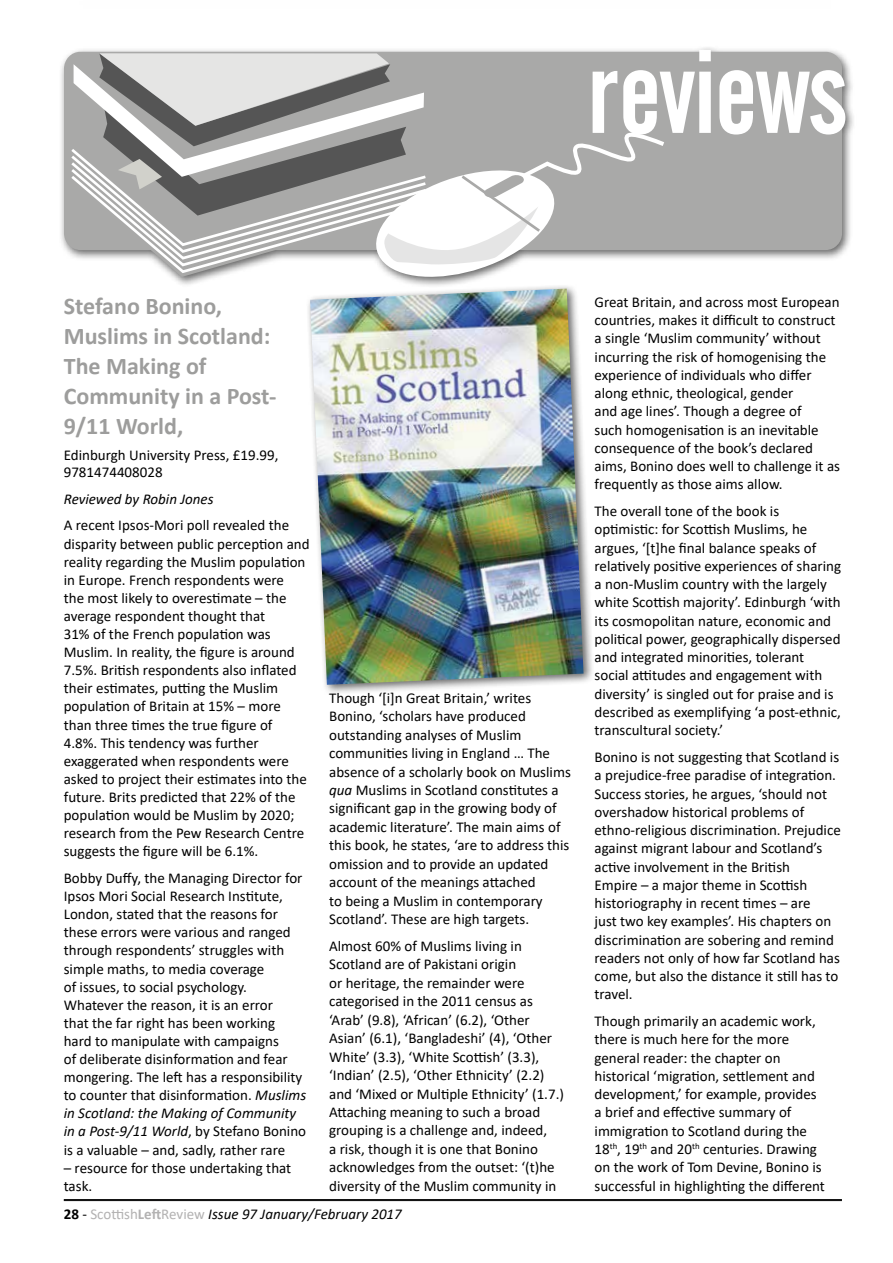
<style>
.page{position:relative;width:893px;height:1263px;background:#fff}
.page>*{position:absolute;margin:0;border:0;box-sizing:border-box;transform-origin:0 0}
.t1{font:117.6px "Alternate Gothic No 2 BT";letter-spacing:-.01em;color:#fff}
.t2{font:700 24px/30.2px "Calibri";color:#9d9d9c}
.t3{font:15px/18.3px "Calibri";color:#000}
.t4{font:italic 15px "Calibri";color:#000}
.s1{font-style:italic}
.s2{font-weight:700;font-style:normal}
.s3{font-style:normal}
.s4{font-style:normal;color:#b3b2b2}
.s5{font-weight:700;font-style:normal;color:#b3b2b2}
</style>
<div class="page">
<hr style="left:64px;top:1199px;width:778px;height:1px;background:#000">
<hr style="left:64px;top:1200px;width:778px;height:1px;background:#000">
<div style="left:59px;top:0;width:797px;height:288px;background:#000;opacity:.6"></div>
<div style="left:64px;top:52px;width:778px;height:198px;background:#a9a9a8;border-radius:17px"></div>
<svg style="left:68px;top:53px;width:609px;height:229px"></svg>
<div style="left:305px;top:284px;width:289px;height:411px;background:#000;opacity:.6"></div>
<img style="left:310px;top:289px;width:273px;height:396px">
<h1 class="t1" style="left:587px;top:27px;width:262px">reviews</h1>
<h2 class="t2" style="left:64px;top:290px;width:214px">Stefano Bonino,<br>Muslims in Scotland:<br>The Making of<br>Community in a Post-<br>9/11 World,</h2>
<p class="t3" style="left:64px;top:446px;width:216px;line-height:17.4px">Edinburgh University Press, £19.99,<br>9781474408028</p>
<p class="t4" style="left:64px;top:488px;width:151px">Reviewed by Robin Jones</p>
<p class="t3" style="left:64px;top:516px;width:247px">A recent Ipsos-Mori poll revealed the disparity between public perception and reality regarding the Muslim population in Europe. French respondents were<br>the most likely to overestimate – the average respondent thought that<br>31% of the French population was Muslim. In reality, the figure is around 7.5%. British respondents also inflated their estimates, putting the Muslim population of Britain at 15% – more than three times the true figure of 4.8%. This tendency was further exaggerated when respondents were asked to project their estimates into the future. Brits predicted that 22% of the population would be Muslim by 2020; research from the Pew Research Centre suggests the figure will be 6.1%.</p>
<p class="t3" style="left:64px;top:868px;width:244px">Bobby Duffy, the Managing Director for Ipsos Mori Social Research Institute, London, stated that the reasons for these errors were various and ranged through respondents’ struggles with simple maths, to media coverage<br>of issues, to social psychology.<br>Whatever the reason, it is an error<br>that the far right has been working hard to manipulate with campaigns<br>of deliberate disinformation and fear mongering. The left has a responsibility to counter that disinformation. <span class="s1">Muslims in Scotland: the Making of Community in a Post-9/11 World</span>, by Stefano Bonino is a valuable – and, sadly, rather rare</p>
<p class="t3" style="left:64px;top:1158px;width:229px">– resource for those undertaking that task.</p>
<p class="t3" style="left:329px;top:688px;width:243px">Though ‘[i]n Great Britain,’ writes Bonino, ‘scholars have produced outstanding analyses of Muslim communities living in England … The absence of a scholarly book on Muslims <span class="s1">qua</span> Muslims in Scotland constitutes a significant gap in the growing body of academic literature’. The main aims of this book, he states, ‘are to address this omission and to provide an updated account of the meanings attached<br>to being a Muslim in contemporary Scotland’. These are high targets.</p>
<p class="t3" style="left:329px;top:936px;width:236px">Almost 60% of Muslims living in Scotland are of Pakistani origin<br>or heritage, the remainder were categorised in the 2011 census as ‘Arab’ (9.8), ‘African’ (6.2), ‘Other Asian’ (6.1), ‘Bangladeshi’ (4), ‘Other White’ (3.3), ‘White Scottish’ (3.3), ‘Indian’ (2.5), ‘Other Ethnicity’ (2.2) and ‘Mixed or Multiple Ethnicity’ (1.7.)<br>Attaching meaning to such a broad grouping is a challenge and, indeed,<br>a risk, though it is one that Bonino acknowledges from the outset: ‘(t)he diversity of the Muslim community in</p>
<p class="t4" style="left:64px;top:1203px;width:340px"><span class="s2">28</span> <span class="s3">-</span> <span class="s4">Scottish</span><span class="s5">Left</span><span class="s4">Review</span> Issue 97 January/February 2017</p>
<p class="t3" style="left:595px;top:292px;width:247px">Great Britain, and across most European countries, makes it difficult to construct a single ‘Muslim community’ without incurring the risk of homogenising the experience of individuals who differ along ethnic, theological, gender<br>and age lines’. Though a degree of<br>such homogenisation is an inevitable consequence of the book’s declared aims, Bonino does well to challenge it as frequently as those aims allow.</p>
<p class="t3" style="left:595px;top:502px;width:248px">The overall tone of the book is optimistic: for Scottish Muslims, he argues, ‘[t]he final balance speaks of relatively positive experiences of sharing a non-Muslim country with the largely white Scottish majority’. Edinburgh ‘with its cosmopolitan nature, economic and political power, geographically dispersed and integrated minorities, tolerant social attitudes and engagement with diversity’ is singled out for praise and is described as exemplifying ‘a post-ethnic, transcultural society.’</p>
<p class="t3" style="left:595px;top:747px;width:248px">Bonino is not suggesting that Scotland is a prejudice-free paradise of integration.<br>Success stories, he argues, ‘should not overshadow historical problems of ethno-religious discrimination. Prejudice against migrant labour and Scotland’s active involvement in the British<br>Empire – a major theme in Scottish historiography in recent times – are<br>just two key examples’. His chapters on discrimination are sobering and remind readers not only of how far Scotland has come, but also the distance it still has to travel.</p>
<p class="t3" style="left:595px;top:1011px;width:232px">Though primarily an academic work, there is much here for the more general reader: the chapter on historical ‘migration, settlement and development,’ for example, provides a brief and effective summary of immigration to Scotland during the 18<sup>th</sup>, 19<sup>th</sup> and 20<sup>th</sup> centuries. Drawing on the work of Tom Devine, Bonino is successful in highlighting the different</p>
</div>
